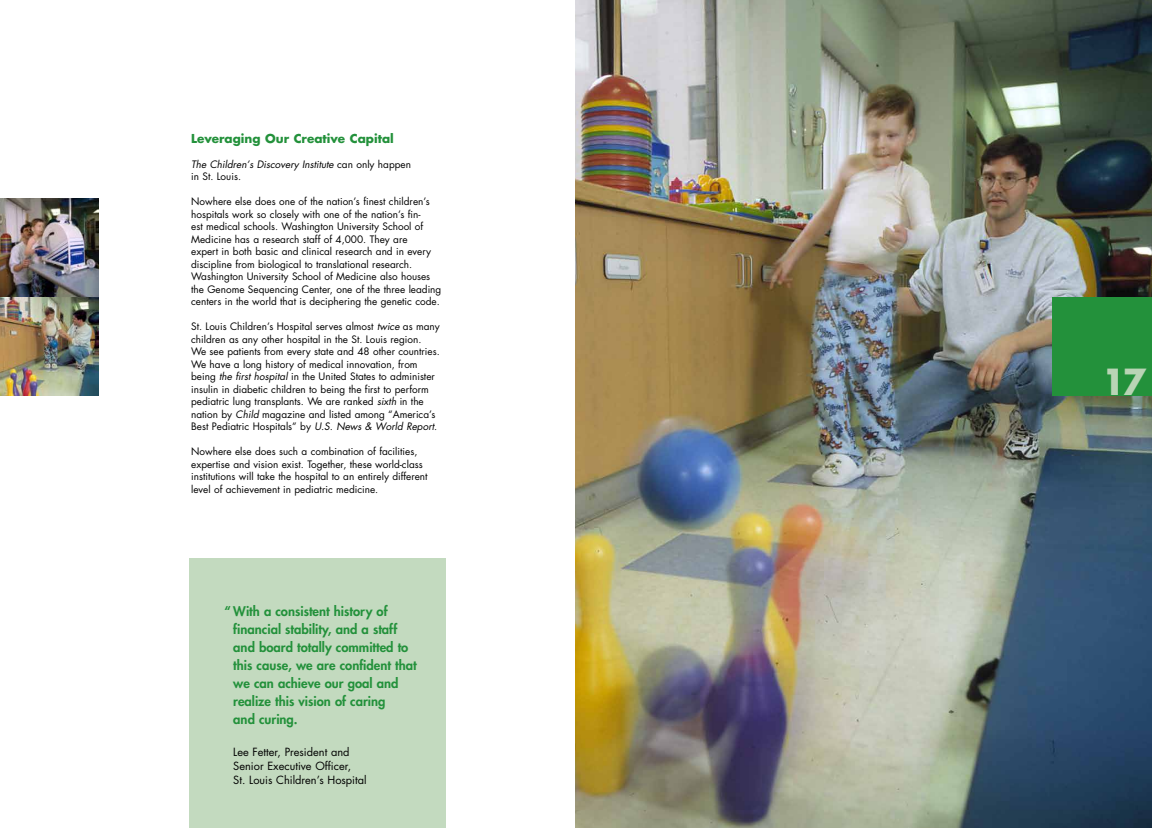
<style>
.page{position:relative;width:1152px;height:828px;background:#fff}
.page>*{position:absolute;margin:0;border:0;box-sizing:border-box;transform-origin:0 0}
.t1{font:700 35px "Futura";color:#b9d4b5}
.t2{font:800 13px/18px "Futura";color:#23913b}
.t3{font:700 12px "Futura";color:#23913b}
.t4{font:11px/14px "Futura";color:#000}
.t5{font:10px/12.5px "Futura";color:#000}
.t6{font:italic 10px/12.5px "Futura";color:#000}
.s1{font-style:normal}
.s2{font-style:italic}
</style>
<div class="page">
<div style="left:189px;top:558px;width:257px;height:270px;background:#c3dabf"></div>
<img style="left:576px;top:0;width:576px;height:828px">
<img style="left:0;top:297px;width:99px;height:99px">
<img style="left:0;top:198px;width:99px;height:99px">
<div style="left:1053px;top:297px;width:99px;height:99px;background:#23913b"></div>
<p class="t3" style="left:191px;top:130px;width:204px">Leveraging Our Creative Capital</p>
<p class="t6" style="left:191px;top:158px;width:221px">The Children’s Discovery Institute <span class="s1">can only happen in St. Louis.</span></p>
<p class="t5" style="left:191px;top:195px;width:252px">Nowhere else does one of the nation’s finest children’s hospitals work so closely with one of the nation’s fin-<br>est medical schools. Washington University School of Medicine has a research staff of 4,000. They are<br>expert in both basic and clinical research and in every discipline from biological to translational research.<br>Washington University School of Medicine also houses the Genome Sequencing Center, one of the three leading centers in the world that is deciphering the genetic code.</p>
<p class="t5" style="left:191px;top:320px;width:250px">St. Louis Children’s Hospital serves almost <span class="s2">twice</span> as many children as any other hospital in the St. Louis region.<br>We see patients from every state and 48 other countries.<br>We have a long history of medical innovation, from being <span class="s2">the first hospital</span> in the United States to administer insulin in diabetic children to being the first to perform pediatric lung transplants. We are ranked <span class="s2">sixth</span> in the nation by <span class="s2">Child</span> magazine and listed among “America’s Best Pediatric Hospitals” by <span class="s2">U.S. News &amp; World Report</span>.</p>
<p class="t5" style="left:191px;top:445px;width:238px">Nowhere else does such a combination of facilities, expertise and vision exist. Together, these world-class institutions will take the hospital to an entirely different level of achievement in pediatric medicine.</p>
<h2 class="t2" style="left:233px;top:602px;width:185px;text-indent:-9px">“ With a consistent history of financial stability, and a staff and board totally committed to this cause, we are confident that we can achieve our goal and realize this vision of caring<br>and curing.</h2>
<p class="t4" style="left:233px;top:745px;width:135px">Lee Fetter, President and<br>Senior Executive Officer,<br>St. Louis Children’s Hospital</p>
<h1 class="t1" style="left:1102px;top:358px;width:46px">17</h1>
</div>
